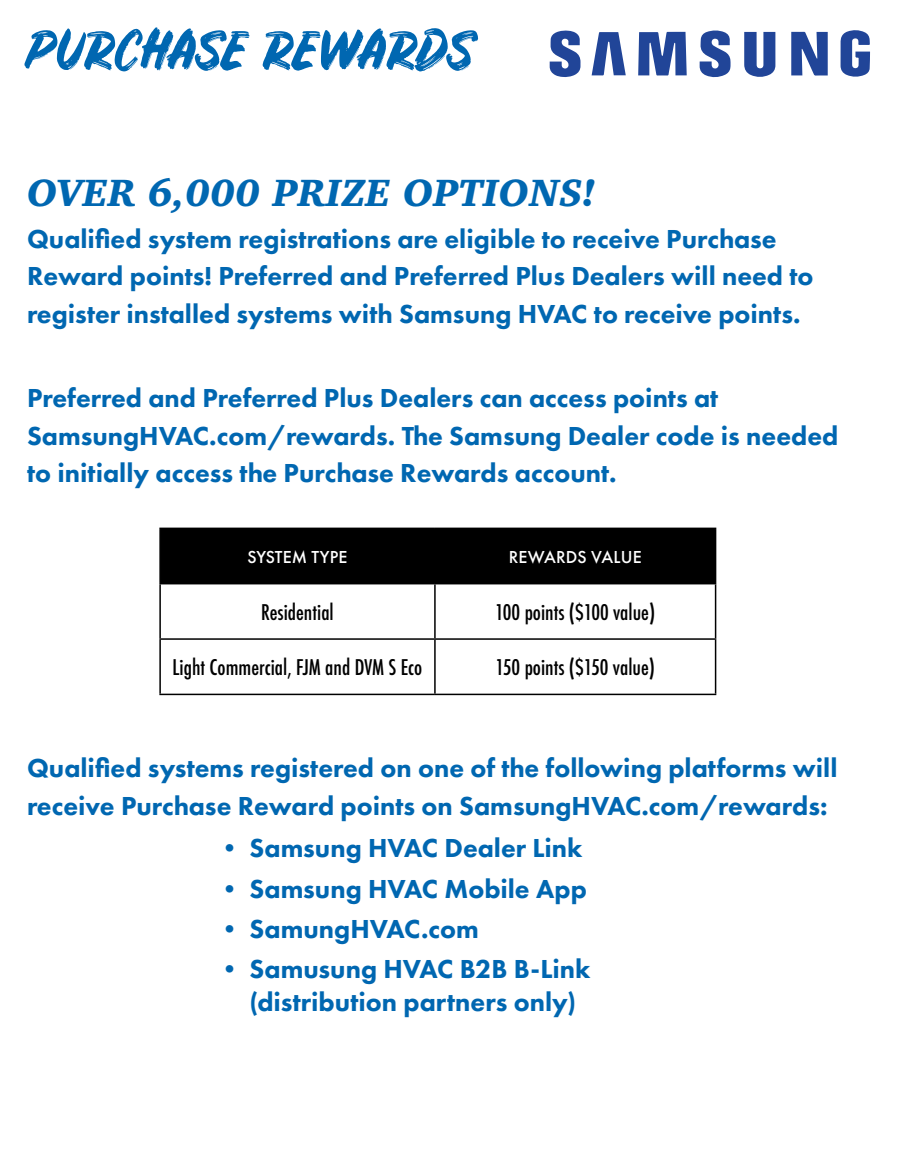
<style>
.page{position:relative;width:905px;height:1175px;background:#fff}
.page>*{position:absolute;margin:0;border:0;box-sizing:border-box;transform-origin:0 0}
.t1{font:51px "Rustico";color:#0067b1}
.t2{font:italic 900 39px "Charter IT Cby BT";color:#0067b1}
.t3{font:800 27px/37.5px "Futura PT";color:#0067b1}
.t4{font:500 condensed 21px "Futura";color:#000}
.t5{font:500 18px "Futura PT";letter-spacing:.01em;color:#fff}
</style>
<div class="page">
<svg style="left:638px;top:32px;width:48px;height:43px;background:#4d6aac"></svg>
<svg style="left:791px;top:32px;width:36px;height:44px"></svg>
<svg style="left:744px;top:32px;width:31px;height:45px"></svg>
<svg style="left:699px;top:30px;width:31px;height:48px"></svg>
<svg style="left:549px;top:30px;width:31px;height:47px"></svg>
<svg style="left:840px;top:30px;width:30px;height:47px"></svg>
<svg style="left:591px;top:32px;width:34px;height:43px"></svg>
<div style="left:161px;top:529px;width:553px;height:54px;background:#000"></div>
<svg style="left:161px;top:584px;width:553px;height:109px"></svg>
<hr style="left:159px;top:527px;width:276px;height:2px;background:#000">
<hr style="left:159px;top:529px;width:2px;height:54px;background:#000">
<hr style="left:435px;top:527px;width:281px;height:2px;background:#000">
<hr style="left:434px;top:529px;width:1px;height:54px;background:#000">
<hr style="left:714px;top:529px;width:2px;height:54px;background:#000">
<hr style="left:159px;top:583px;width:276px;height:1px;background:#000">
<hr style="left:159px;top:584px;width:2px;height:54px;background:#000">
<hr style="left:435px;top:583px;width:281px;height:1px;background:#000">
<hr style="left:434px;top:584px;width:1px;height:54px;background:#000">
<hr style="left:714px;top:584px;width:2px;height:54px;background:#000">
<hr style="left:159px;top:638px;width:276px;height:2px;background:#000">
<hr style="left:159px;top:640px;width:2px;height:53px;background:#000">
<hr style="left:435px;top:638px;width:281px;height:2px;background:#000">
<hr style="left:434px;top:640px;width:1px;height:53px;background:#000">
<hr style="left:714px;top:640px;width:2px;height:53px;background:#000">
<hr style="left:159px;top:693px;width:276px;height:2px;background:#000">
<hr style="left:435px;top:693px;width:281px;height:2px;background:#000">
<h1 class="t1" style="left:27px;top:19px;width:448px">PURCHASE REWARDS</h1>
<h2 class="t2" style="left:27px;top:168px;width:570px">OVER 6,000 PRIZE OPTIONS!</h2>
<p class="t3" style="left:27px;top:220px;width:788px">Qualified system registrations are eligible to receive Purchase<br>Reward points! Preferred and Preferred Plus Dealers will need to register installed systems with Samsung HVAC to receive points.</p>
<p class="t3" style="left:27px;top:379px;width:812px">Preferred and Preferred Plus Dealers can access points at<br>SamsungHVAC.com/rewards. The Samsung Dealer code is needed to initially access the Purchase Rewards account.</p>
<p class="t5" style="left:247px;top:546px;width:102px">SYSTEM TYPE</p>
<p class="t5" style="left:509px;top:546px;width:134px">REWARDS VALUE</p>
<p class="t4" style="left:261px;top:599px;width:74px">Residential</p>
<p class="t4" style="left:495px;top:599px;width:161px">100 points ($100 value)</p>
<p class="t4" style="left:173px;top:654px;width:251px">Light Commercial, FJM and DVM S Eco</p>
<p class="t4" style="left:495px;top:654px;width:161px">150 points ($150 value)</p>
<p class="t3" style="left:27px;top:749px;width:812px">Qualified systems registered on one of the following platforms will receive Purchase Reward points on SamsungHVAC.com/rewards:</p>
<p class="t3" style="left:216px;top:829px;width:368px">• Samsung HVAC Dealer Link</p>
<p class="t3" style="left:216px;top:869px;width:372px">• Samsung HVAC Mobile App</p>
<p class="t3" style="left:216px;top:909px;width:264px">• SamungHVAC.com</p>
<p class="t3" style="left:249px;top:951px;width:342px;line-height:33px;text-indent:-33px">• Samusung HVAC B2B B-Link (distribution partners only)</p>
</div>
